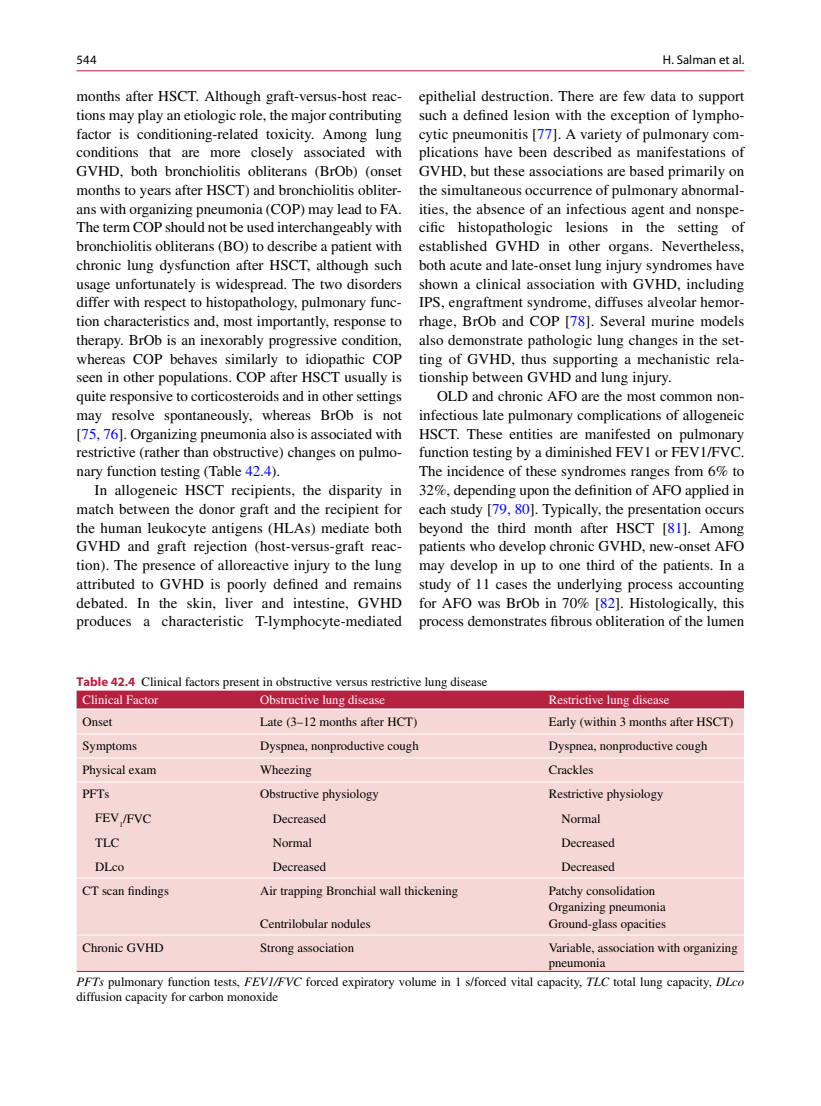
<style>
.page{position:relative;width:821px;height:1106px;background:#fff}
.page>*{position:absolute;margin:0;border:0;box-sizing:border-box;transform-origin:0 0}
.t1{font:15px/18.8px "Times";color:#000;text-align:justify}
.t2{font:12.75px/15px "Times";color:#000}
.t3{font:12.75px "Times";color:#fff}
.t4{font:12.75px "Myriad";letter-spacing:.005em;color:#000}
.s1{color:#0000fa}
.s2{font-family:"Myriad";font-weight:700;color:#b52240}
.s3{font-style:italic}
</style>
<div class="page">
<hr style="left:77px;top:70px;width:667px;height:1px;background:#b52240">
<div style="left:77px;top:690px;width:667px;height:18px;background:#b52240"></div>
<div style="left:77px;top:710px;width:667px;height:261px;background:#f5d8d6"></div>
<hr style="left:254px;top:757px;width:289px;height:1px;background:#fff">
<hr style="left:254px;top:781px;width:289px;height:1px;background:#fff">
<hr style="left:254px;top:877px;width:289px;height:1px;background:#fff">
<hr style="left:254px;top:934px;width:289px;height:1px;background:#fff">
<hr style="left:254px;top:971px;width:289px;height:1px;background:#b52240">
<hr style="left:77px;top:757px;width:177px;height:1px;background:#fff">
<hr style="left:77px;top:781px;width:177px;height:1px;background:#fff">
<hr style="left:77px;top:877px;width:177px;height:1px;background:#fff">
<hr style="left:77px;top:934px;width:177px;height:1px;background:#fff">
<hr style="left:77px;top:971px;width:177px;height:1px;background:#b52240">
<hr style="left:543px;top:757px;width:201px;height:1px;background:#fff">
<hr style="left:543px;top:781px;width:201px;height:1px;background:#fff">
<hr style="left:543px;top:877px;width:201px;height:1px;background:#fff">
<hr style="left:543px;top:934px;width:201px;height:1px;background:#fff">
<hr style="left:543px;top:971px;width:201px;height:1px;background:#b52240">
<hr style="left:77px;top:733px;width:177px;height:1px;background:#fff">
<hr style="left:254px;top:733px;width:289px;height:1px;background:#fff">
<hr style="left:543px;top:733px;width:201px;height:1px;background:#fff">
<p class="t4" style="left:76px;top:54px;width:22px">544</p>
<p class="t4" style="left:663px;top:54px;width:83px">H. Salman et al.</p>
<p class="t1" style="left:77px;top:87px;width:327px">months after HSCT. Although graft-versus-host reac&shy;tions may play an etiologic role, the major contributing factor is conditioning-related toxicity. Among lung conditions that are more closely associated with GVHD, both bronchiolitis obliterans (BrOb) (onset months to years after HSCT) and bronchiolitis obliter&shy;ans with organizing pneumonia (COP) may lead to FA.<br>The term COP should not be used interchangeably with bronchiolitis obliterans (BO) to describe a patient with chronic lung dysfunction after HSCT, although such usage unfortunately is widespread. The two disorders differ with respect to histopathology, pulmonary func&shy;tion characteristics and, most importantly, response to therapy. BrOb is an inexorably progressive condition, whereas COP behaves similarly to idiopathic COP seen in other populations. COP after HSCT usually is quite responsive to corticosteroids and in other settings may resolve spontaneously, whereas BrOb is not [<span class="s1">75, 76</span>]. Organizing pneumonia also is associated with restrictive (rather than obstructive) changes on pulmo&shy;nary function testing (Table <span class="s1">42.4</span>).</p>
<p class="t1" style="left:77px;top:480px;width:327px;text-indent:18px">In allogeneic HSCT recipients, the disparity in match between the donor graft and the recipient for the human leukocyte antigens (HLAs) mediate both GVHD and graft rejection (host-versus-graft reac&shy;tion). The presence of alloreactive injury to the lung attributed to GVHD is poorly defined and remains debated. In the skin, liver and intestine, GVHD produces a characteristic T-lymphocyte-mediated</p>
<p class="t1" style="left:419px;top:87px;width:327px">epithelial destruction. There are few data to support such a defined lesion with the exception of lympho&shy;cytic pneumonitis [<span class="s1">77</span>]. A variety of pulmonary com&shy;plications have been described as manifestations of GVHD, but these associations are based primarily on the simultaneous occurrence of pulmonary abnormal&shy;ities, the absence of an infectious agent and nonspe&shy;cific histopathologic lesions in the setting of established GVHD in other organs. Nevertheless, both acute and late-onset lung injury syndromes have shown a clinical association with GVHD, including IPS, engraftment syndrome, diffuses alveolar hemor&shy;rhage, BrOb and COP [<span class="s1">78</span>]. Several murine models also demonstrate pathologic lung changes in the set&shy;ting of GVHD, thus supporting a mechanistic rela&shy;tionship between GVHD and lung injury.</p>
<p class="t1" style="left:419px;top:387px;width:327px;text-indent:18px">OLD and chronic AFO are the most common non&shy;infectious late pulmonary complications of allogeneic HSCT. These entities are manifested on pulmonary function testing by a diminished FEV1 or FEV1/FVC.<br>The incidence of these syndromes ranges from 6% to 32%, depending upon the definition of AFO applied in each study [<span class="s1">79, 80</span>]. Typically, the presentation occurs beyond the third month after HSCT [<span class="s1">81</span>]. Among patients who develop chronic GVHD, new-onset AFO may develop in up to one third of the patients. In a study of 11 cases the underlying process accounting for AFO was BrOb in 70% [<span class="s1">82</span>]. Histologically, this process demonstrates fibrous obliteration of the lumen</p>
<p class="t2" style="left:76px;top:674px;width:412px"><span class="s2">Table 42.4</span> Clinical factors present in obstructive versus restrictive lung disease</p>
<p class="t3" style="left:83px;top:692px;width:77px">Clinical Factor</p>
<p class="t3" style="left:260px;top:692px;width:126px">Obstructive lung disease</p>
<p class="t3" style="left:549px;top:692px;width:122px">Restrictive lung disease</p>
<p class="t2" style="left:83px;top:714px;width:31px">Onset</p>
<p class="t2" style="left:260px;top:714px;width:159px">Late (3–12 months after HCT)</p>
<p class="t2" style="left:549px;top:714px;width:186px">Early (within 3 months after HSCT)</p>
<p class="t2" style="left:83px;top:738px;width:56px">Symptoms</p>
<p class="t2" style="left:260px;top:738px;width:160px">Dyspnea, nonproductive cough</p>
<p class="t2" style="left:549px;top:738px;width:160px">Dyspnea, nonproductive cough</p>
<p class="t2" style="left:82px;top:762px;width:75px">Physical exam</p>
<p class="t2" style="left:260px;top:762px;width:53px">Wheezing</p>
<p class="t2" style="left:549px;top:762px;width:46px">Crackles</p>
<p class="t2" style="left:82px;top:786px;width:28px">PFTs</p>
<p class="t2" style="left:260px;top:786px;width:120px">Obstructive physiology</p>
<p class="t2" style="left:549px;top:786px;width:116px">Restrictive physiology</p>
<p class="t2" style="left:95px;top:810px;width:58px">FEV<sub>1</sub>/FVC</p>
<p class="t2" style="left:273px;top:810px;width:55px">Decreased</p>
<p class="t2" style="left:561px;top:810px;width:40px">Normal</p>
<p class="t2" style="left:95px;top:834px;width:26px">TLC</p>
<p class="t2" style="left:273px;top:834px;width:40px">Normal</p>
<p class="t2" style="left:561px;top:834px;width:55px">Decreased</p>
<p class="t2" style="left:95px;top:858px;width:31px">DLco</p>
<p class="t2" style="left:273px;top:858px;width:55px">Decreased</p>
<p class="t2" style="left:561px;top:858px;width:55px">Decreased</p>
<p class="t2" style="left:83px;top:882px;width:88px">CT scan findings</p>
<p class="t2" style="left:260px;top:882px;width:200px">Air trapping Bronchial wall thickening</p>
<p class="t2" style="left:549px;top:882px;width:118px;line-height:16.5px">Patchy consolidation<br>Organizing pneumonia</p>
<p class="t2" style="left:260px;top:915px;width:112px">Centrilobular nodules</p>
<p class="t2" style="left:549px;top:915px;width:119px">Ground-glass opacities</p>
<p class="t2" style="left:82px;top:939px;width:83px">Chronic GVHD</p>
<p class="t2" style="left:260px;top:939px;width:95px">Strong association</p>
<p class="t2" style="left:549px;top:939px;width:190px">Variable, association with organizing pneumonia</p>
<p class="t2" style="left:76px;top:974px;width:669px"><span class="s3">PFTs</span> pulmonary function tests, <span class="s3">FEV1/FVC</span> forced expiratory volume in 1 s/forced vital capacity, <span class="s3">TLC</span> total lung capacity, <span class="s3">DLco </span>diffusion capacity for carbon monoxide</p>
</div>
